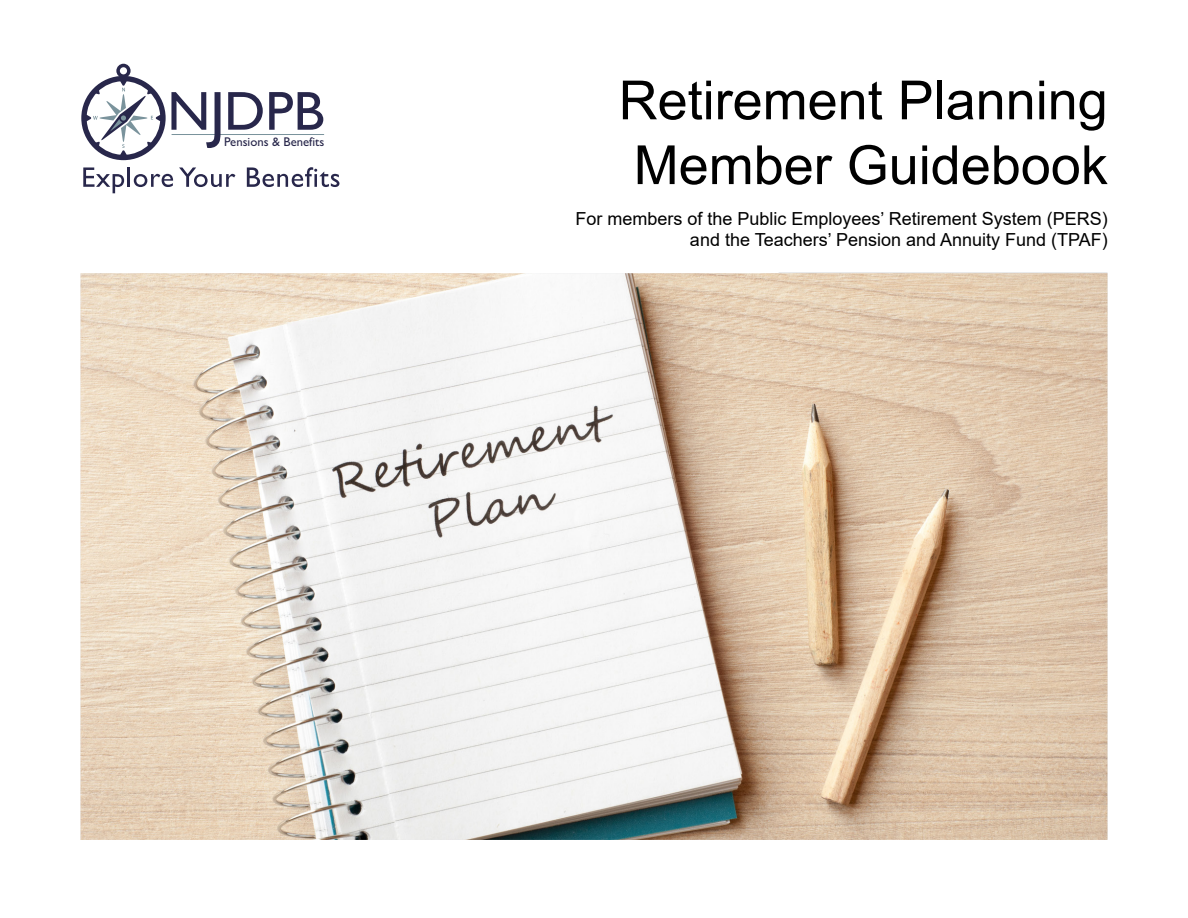
<style>
.page{position:relative;width:1188px;height:918px;background:#fff}
.page>*{position:absolute;margin:0;border:0;box-sizing:border-box;transform-origin:0 0}
.t1{font:54px/64.8px "Arial";color:#000}
.t2{font:18px/21px "Arial";color:#000;text-align:right}
.t3{font:12.75px "Gill Sans";color:#28274b}
</style>
<div class="page">
<svg style="left:81px;top:64px;width:243px;height:96px"></svg>
<svg style="left:83px;top:167px;width:41px;height:26px"></svg>
<hr style="left:128px;top:167px;width:2px;height:20px;background:#28274b">
<svg style="left:134px;top:174px;width:39px;height:13px"></svg>
<svg style="left:179px;top:167px;width:56px;height:20px"></svg>
<svg style="left:247px;top:167px;width:92px;height:20px"></svg>
<img style="left:81px;top:273px;width:1026px;height:567px">
<p class="t3" style="left:224px;top:135px;width:102px">Pensions &amp; Benefits</p>
<h1 class="t1" style="left:619px;top:68px;width:491px">Retirement Planning<br>Member Guidebook</h1>
<p class="t2" style="left:575px;top:208px;width:534px">For members of the Public Employees’ Retirement System (PERS) and the Teachers’ Pension and Annuity Fund (TPAF)</p>
</div>
